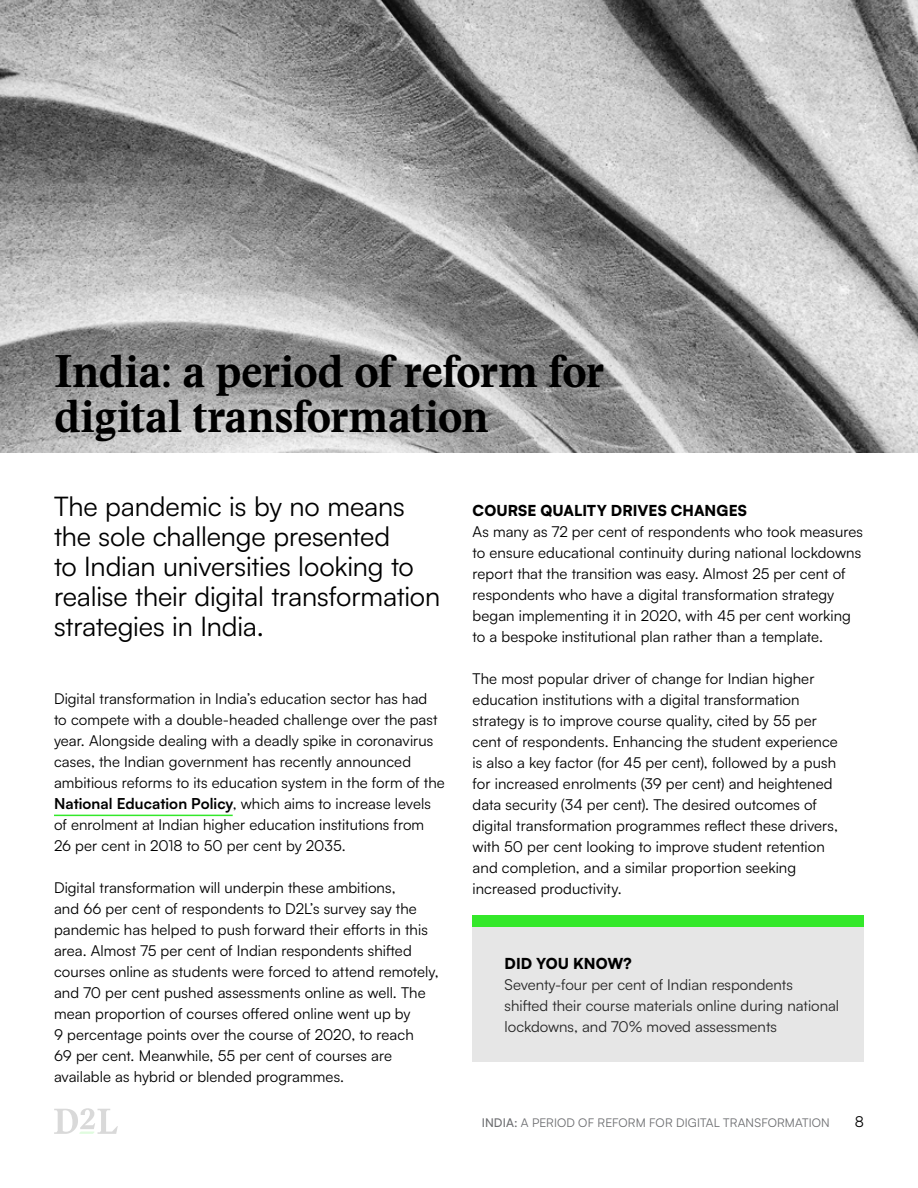
<style>
.page{position:relative;width:918px;height:1188px;background:#fff}
.page>*{position:absolute;margin:0;border:0;box-sizing:border-box;transform-origin:0 0}
.t1{font:700 45px/45px "Stanley";letter-spacing:-.015em;color:#000}
.t2{font:27px/30px "Satoshi";letter-spacing:-.005em;color:#000}
.t3{font:15px/21px "Satoshi";letter-spacing:.005em;color:#000}
.t4{font:15px/21px "Satoshi";color:#262626}
.t5{font:900 15px "Satoshi";letter-spacing:.005em;color:#000}
.t6{font:12px "Satoshi";letter-spacing:.01em;color:#6d6e71}
.s1{font-weight:700}
.s2{font-weight:500}
</style>
<div class="page">
<svg style="left:54px;top:1108px;width:64px;height:26px"></svg>
<img style="left:0;top:0;width:918px;height:453px">
<hr style="left:54px;top:815px;width:179px;height:1px;background:#34e82a">
<div style="left:473px;top:925px;width:391px;height:137px;background:#e6e6e6"></div>
<div style="left:473px;top:915px;width:391px;height:12px;background:#34e82a"></div>
<h1 class="t1" style="left:54px;top:349px;width:552px">India: a period of reform for digital transformation</h1>
<h2 class="t2" style="left:54px;top:490px;width:388px">The pandemic is by no means the sole challenge presented<br>to Indian universities looking to realise their digital transformation strategies in India.</h2>
<p class="t3" style="left:54px;top:688px;width:392px">Digital transformation in India’s education sector has had<br>to compete with a double-headed challenge over the past year. Alongside dealing with a deadly spike in coronavirus cases, the Indian government has recently announced ambitious reforms to its education system in the form of the <span class="s1">National Education Policy</span>, which aims to increase levels of enrolment at Indian higher education institutions from 26 per cent in 2018 to 50 per cent by 2035.</p>
<p class="t3" style="left:54px;top:877px;width:386px">Digital transformation will underpin these ambitions,<br>and 66 per cent of respondents to D2L’s survey say the pandemic has helped to push forward their efforts in this area. Almost 75 per cent of Indian respondents shifted courses online as students were forced to attend remotely, and 70 per cent pushed assessments online as well. The mean proportion of courses offered online went up by<br>9 percentage points over the course of 2020, to reach<br>69 per cent. Meanwhile, 55 per cent of courses are available as hybrid or blended programmes.</p>
<p class="t5" style="left:473px;top:499px;width:276px">COURSE QUALITY DRIVES CHANGES</p>
<p class="t3" style="left:473px;top:520px;width:392px">As many as 72 per cent of respondents who took measures to ensure educational continuity during national lockdowns report that the transition was easy. Almost 25 per cent of respondents who have a digital transformation strategy began implementing it in 2020, with 45 per cent working to a bespoke institutional plan rather than a template.</p>
<p class="t3" style="left:473px;top:667px;width:367px">The most popular driver of change for Indian higher education institutions with a digital transformation strategy is to improve course quality, cited by 55 per cent of respondents. Enhancing the student experience is also a key factor (for 45 per cent), followed by a push for increased enrolments (39 per cent) and heightened data security (34 per cent). The desired outcomes of digital transformation programmes reflect these drivers, with 50 per cent looking to improve student retention and completion, and a similar proportion seeking increased productivity.</p>
<p class="t5" style="left:505px;top:952px;width:129px">DID YOU KNOW?</p>
<p class="t4" style="left:505px;top:973px;width:336px">Seventy-four per cent of Indian respondents shifted their course materials online during national lockdowns, and 70% moved assessments</p>
<p class="t6" style="left:482px;top:1115px;width:350px"><span class="s2">INDIA:</span> A PERIOD OF REFORM FOR DIGITAL TRANSFORMATION</p>
<p class="t3" style="left:855px;top:1110px;width:11px">8</p>
</div>
